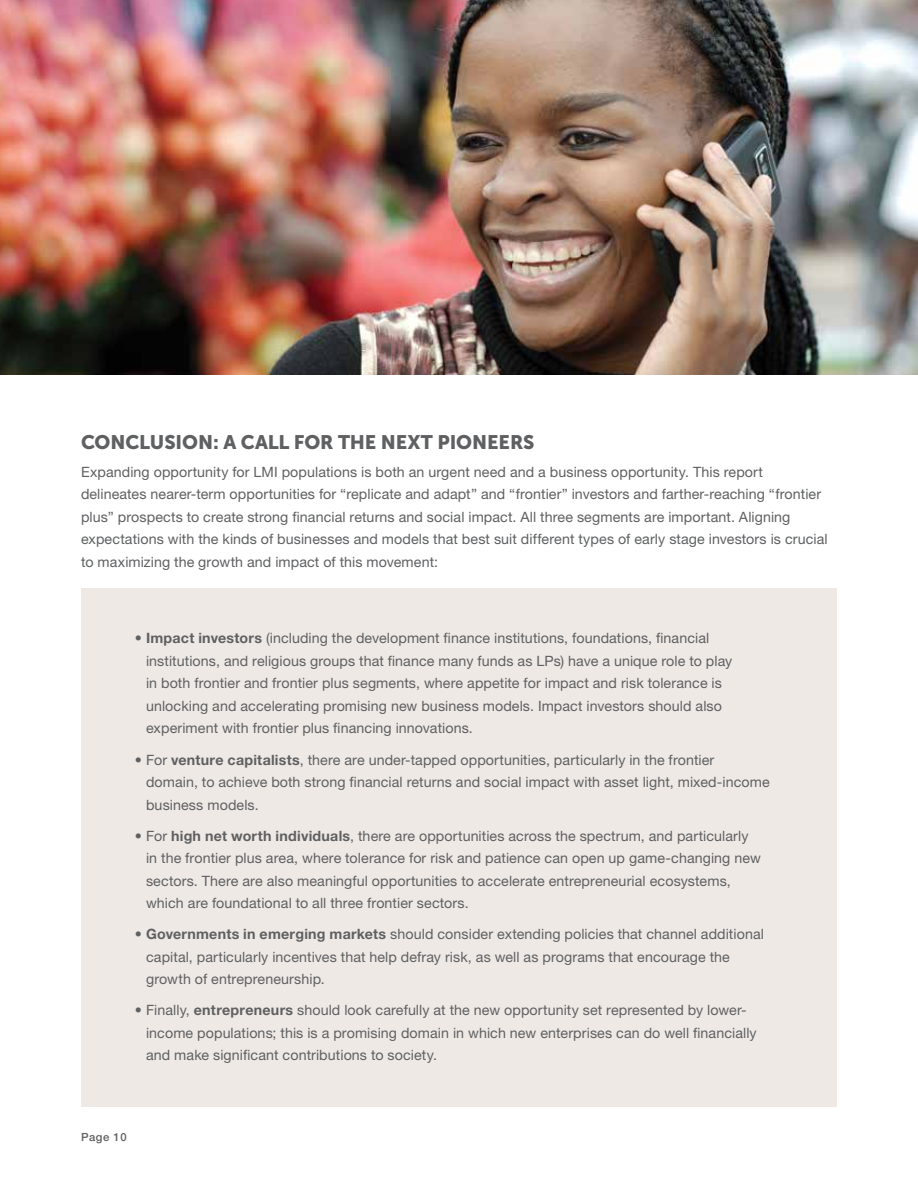
<style>
.page{position:relative;width:918px;height:1188px;background:#fff}
.page>*{position:absolute;margin:0;border:0;box-sizing:border-box;transform-origin:0 0}
.t1{font:19.5px "Museo Sans 900";letter-spacing:-.005em;color:#5f6062}
.t2{font:14.25px/22.5px "Helvetica Neue LT Pro";letter-spacing:.005em;color:#5f6062}
.t3{font:500 11.25px "Helvetica Neue LT Pro";letter-spacing:.05em;color:#5f6062}
.s1{font-weight:700}
</style>
<div class="page">
<div style="left:81px;top:588px;width:756px;height:519px;background:#efe9e5"></div>
<img style="left:0;top:0;width:918px;height:375px">
<h1 class="t1" style="left:81px;top:431px;width:455px">CONCLUSION: A CALL FOR THE NEXT PIONEERS</h1>
<p class="t2" style="left:81px;top:460px;width:748px">Expanding opportunity for LMI populations is both an urgent need and a business opportunity. This report delineates nearer-term opportunities for “replicate and adapt” and “frontier” investors and farther-reaching “frontier plus” prospects to create strong financial returns and social impact. All three segments are important. Aligning expectations with the kinds of businesses and models that best suit different types of early stage investors is crucial to maximizing the growth and impact of this movement:</p>
<p class="t2" style="left:146px;top:627px;width:588px;text-indent:-11px">• <span class="s1">Impact investors</span> (including the development finance institutions, foundations, financial institutions, and religious groups that finance many funds as LPs) have a unique role to play in both frontier and frontier plus segments, where appetite for impact and risk tolerance is unlocking and accelerating promising new business models. Impact investors should also experiment with frontier plus financing innovations.</p>
<p class="t2" style="left:146px;top:748px;width:625px;text-indent:-11px">• For <span class="s1">venture capitalists</span>, there are under-tapped opportunities, particularly in the frontier domain, to achieve both strong financial returns and social impact with asset light, mixed-income business models.</p>
<p class="t2" style="left:146px;top:824px;width:616px;text-indent:-11px">• For <span class="s1">high net worth individuals</span>, there are opportunities across the spectrum, and particularly in the frontier plus area, where tolerance for risk and patience can open up game-changing new sectors. There are also meaningful opportunities to accelerate entrepreneurial ecosystems, which are foundational to all three frontier sectors.</p>
<p class="t2" style="left:146px;top:923px;width:619px;text-indent:-11px">• <span class="s1">Governments in emerging markets</span> should consider extending policies that channel additional capital, particularly incentives that help defray risk, as well as programs that encourage the growth of entrepreneurship.</p>
<p class="t2" style="left:146px;top:999px;width:612px;text-indent:-11px">• Finally, <span class="s1">entrepreneurs</span> should look carefully at the new opportunity set represented by lower&shy;income populations; this is a promising domain in which new enterprises can do well financially and make significant contributions to society.</p>
<p class="t3" style="left:81px;top:1130px;width:47px">Page 10</p>
</div>
